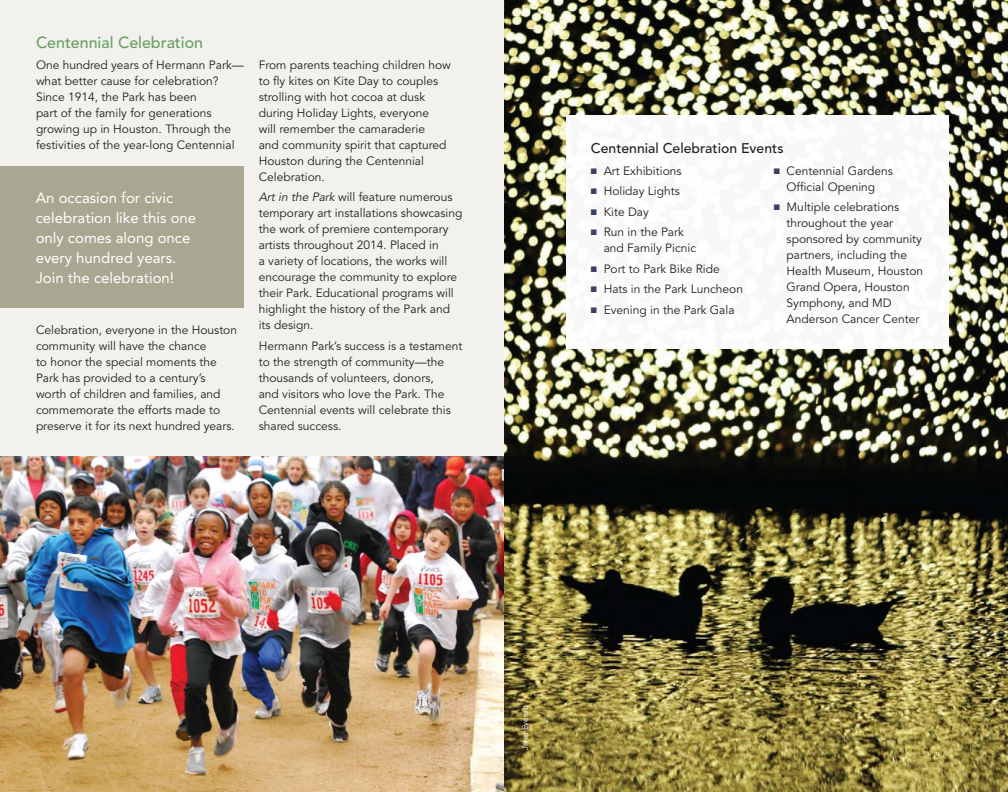
<style>
.page{position:relative;width:1008px;height:792px;background:#fff}
.page>*{position:absolute;margin:0;border:0;box-sizing:border-box;transform-origin:0 0}
.t1{font:500 16px "Avenir";color:#689f61}
.t2{font:15px/20px "Avenir";color:#fff}
.t3{font:500 14px "Avenir";color:#231f20}
.t4{font:12px/16px "Avenir";color:#231f20}
.t5{font:8px "Avenir";color:#fff}
.s1{font-style:italic}
.s2{color:#3d4161}
</style>
<div class="page">
<div style="left:0;top:0;width:504px;height:479px;background:#f2f1ee"></div>
<img style="left:504px;top:0;width:504px;height:792px">
<div style="left:566px;top:116px;width:383px;height:233px;background:#fafaf8"></div>
<img style="left:0;top:456px;width:504px;height:336px">
<div style="left:0;top:166px;width:243px;height:142px;background:#a9a791"></div>
<h1 class="t1" style="left:36px;top:33px;width:169px">Centennial Celebration</h1>
<p class="t4" style="left:36px;top:57px;width:209px">One hundred years of Hermann Park— what better cause for celebration?<br>Since 1914, the Park has been<br>part of the family for generations growing up in Houston. Through the festivities of the year-long Centennial</p>
<p class="t2" style="left:36px;top:188px;width:162px">An occasion for civic celebration like this one only comes along once every hundred years.<br>Join the celebration!</p>
<p class="t4" style="left:36px;top:322px;width:203px">Celebration, everyone in the Houston community will have the chance<br>to honor the special moments the Park has provided to a century’s worth of children and families, and commemorate the efforts made to preserve it for its next hundred years.</p>
<p class="t4" style="left:259px;top:57px;width:194px">From parents teaching children how to fly kites on Kite Day to couples strolling with hot cocoa at dusk during Holiday Lights, everyone<br>will remember the camaraderie<br>and community spirit that captured<br>Houston during the Centennial<br>Celebration.</p>
<p class="t4" style="left:259px;top:189px;width:205px"><span class="s1">Art in the Park</span> will feature numerous temporary art installations showcasing the work of premiere contemporary artists throughout 2014. Placed in<br>a variety of locations, the works will encourage the community to explore their Park. Educational programs will highlight the history of the Park and its design.</p>
<p class="t4" style="left:259px;top:338px;width:205px">Hermann Park’s success is a testament to the strength of community—the thousands of volunteers, donors,<br>and visitors who love the Park. The<br>Centennial events will celebrate this shared success.</p>
<p class="t3" style="left:591px;top:140px;width:194px">Centennial Celebration Events</p>
<p class="t4" style="left:591px;top:163px;width:92px"><span class="s2">■</span> Art Exhibitions</p>
<p class="t4" style="left:591px;top:183px;width:90px"><span class="s2">■</span> Holiday Lights</p>
<p class="t4" style="left:591px;top:204px;width:60px"><span class="s2">■</span> Kite Day</p>
<p class="t4" style="left:604px;top:224px;width:94px;text-indent:-13px"><span class="s2">■</span> Run in the Park and Family Picnic</p>
<p class="t4" style="left:591px;top:261px;width:130px"><span class="s2">■</span> Port to Park Bike Ride</p>
<p class="t4" style="left:591px;top:281px;width:154px"><span class="s2">■</span> Hats in the Park Luncheon</p>
<p class="t4" style="left:591px;top:302px;width:145px"><span class="s2">■</span> Evening in the Park Gala</p>
<p class="t4" style="left:774px;top:163px;width:120px;text-align:center"><span class="s2">■</span> Centennial Gardens<br>Official Opening</p>
<p class="t4" style="left:787px;top:199px;width:138px;text-indent:-13px"><span class="s2">■</span> Multiple celebrations throughout the year sponsored by community partners, including the<br>Health Museum, Houston<br>Grand Opera, Houston<br>Symphony, and MD<br>Anderson Cancer Center</p>
<p class="t5" style="left:520px;top:750px;width:47px;rotate:-90deg">John Everett</p>
</div>
